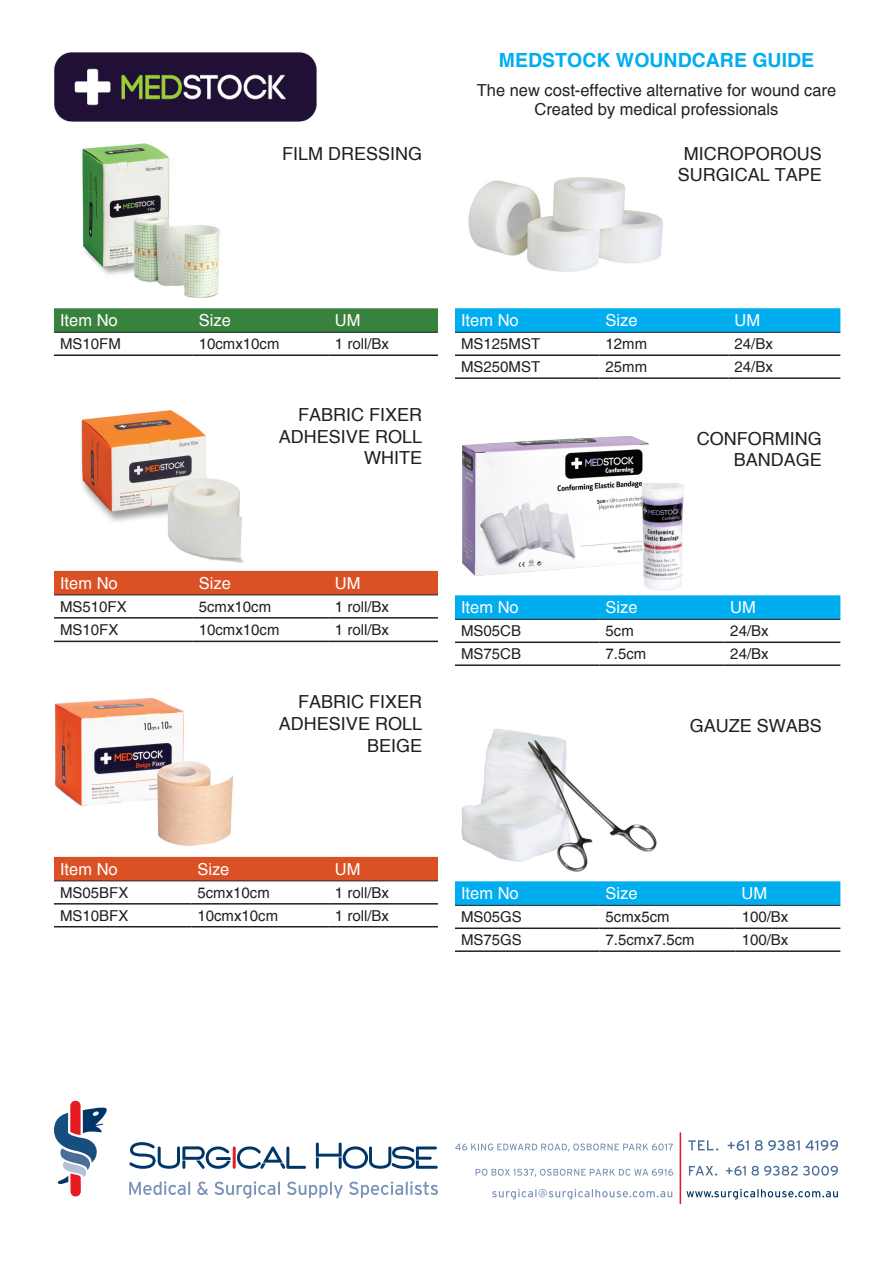
<style>
.page{position:relative;width:893px;height:1263px;background:#fff}
.page>*{position:absolute;margin:0;border:0;box-sizing:border-box;transform-origin:0 0}
.t1{font:700 19.5px "Helvetica";color:#00aeef}
.t2{font:18px/21.6px "Helvetica";color:#231f20;text-align:right}
.t3{font:16.5px "Helvetica";color:#fff}
.t4{font:16.5px/19.8px "Helvetica";color:#231f20;text-align:center}
.t5{font:15px "Helvetica";color:#231f20}
</style>
<div class="page">
<img style="left:82px;top:143px;width:138px;height:155px">
<svg style="left:54px;top:308px;width:384px;height:24px;background:#398340"></svg>
<hr style="left:54px;top:332px;width:139px;height:1px;background:#231f20">
<hr style="left:193px;top:332px;width:136px;height:1px;background:#231f20">
<hr style="left:329px;top:332px;width:109px;height:1px;background:#231f20">
<hr style="left:54px;top:354px;width:139px;height:2px;background:#231f20">
<hr style="left:193px;top:354px;width:136px;height:2px;background:#231f20">
<hr style="left:329px;top:354px;width:109px;height:2px;background:#231f20">
<img style="left:54px;top:410px;width:230px;height:186px">
<div style="left:54px;top:571px;width:384px;height:23px;background:#da5126"></div>
<hr style="left:54px;top:594px;width:139px;height:1px;background:#231f20">
<hr style="left:193px;top:594px;width:136px;height:1px;background:#231f20">
<hr style="left:329px;top:594px;width:109px;height:1px;background:#231f20">
<hr style="left:54px;top:617px;width:139px;height:2px;background:#231f20">
<hr style="left:193px;top:617px;width:136px;height:2px;background:#231f20">
<hr style="left:329px;top:617px;width:109px;height:2px;background:#231f20">
<hr style="left:54px;top:641px;width:139px;height:1px;background:#231f20">
<hr style="left:193px;top:641px;width:136px;height:1px;background:#231f20">
<hr style="left:329px;top:641px;width:109px;height:1px;background:#231f20">
<img style="left:54px;top:697px;width:130px;height:110px">
<img style="left:157px;top:750px;width:85px;height:107px">
<div style="left:54px;top:857px;width:384px;height:23px;background:#da5126"></div>
<hr style="left:54px;top:880px;width:137px;height:1px;background:#231f20">
<hr style="left:191px;top:880px;width:138px;height:1px;background:#231f20">
<hr style="left:329px;top:880px;width:109px;height:1px;background:#231f20">
<hr style="left:54px;top:903px;width:137px;height:1px;background:#231f20">
<hr style="left:191px;top:903px;width:138px;height:1px;background:#231f20">
<hr style="left:329px;top:903px;width:109px;height:1px;background:#231f20">
<hr style="left:54px;top:926px;width:137px;height:1px;background:#231f20">
<hr style="left:191px;top:926px;width:138px;height:1px;background:#231f20">
<hr style="left:329px;top:926px;width:109px;height:1px;background:#231f20">
<img style="left:54px;top:52px;width:263px;height:70px">
<img style="left:468px;top:177px;width:195px;height:95px">
<svg style="left:455px;top:308px;width:385px;height:24px;background:#03aded"></svg>
<hr style="left:455px;top:332px;width:145px;height:1px;background:#231f20">
<hr style="left:600px;top:332px;width:129px;height:1px;background:#231f20">
<hr style="left:729px;top:332px;width:111px;height:1px;background:#231f20">
<hr style="left:455px;top:354px;width:145px;height:2px;background:#231f20">
<hr style="left:600px;top:354px;width:129px;height:2px;background:#231f20">
<hr style="left:729px;top:354px;width:111px;height:2px;background:#231f20">
<hr style="left:455px;top:377px;width:145px;height:2px;background:#231f20">
<hr style="left:600px;top:377px;width:129px;height:2px;background:#231f20">
<hr style="left:729px;top:377px;width:111px;height:2px;background:#231f20">
<svg style="left:455px;top:595px;width:385px;height:24px;background:#03aeee"></svg>
<hr style="left:455px;top:619px;width:145px;height:1px;background:#231f20">
<hr style="left:600px;top:619px;width:124px;height:1px;background:#231f20">
<hr style="left:724px;top:619px;width:116px;height:1px;background:#231f20">
<hr style="left:455px;top:641px;width:145px;height:2px;background:#231f20">
<hr style="left:600px;top:641px;width:124px;height:2px;background:#231f20">
<hr style="left:724px;top:641px;width:116px;height:2px;background:#231f20">
<hr style="left:455px;top:664px;width:145px;height:2px;background:#231f20">
<hr style="left:600px;top:664px;width:124px;height:2px;background:#231f20">
<hr style="left:724px;top:664px;width:116px;height:2px;background:#231f20">
<svg style="left:455px;top:881px;width:385px;height:24px;background:#03aeed"></svg>
<hr style="left:455px;top:905px;width:145px;height:1px;background:#231f20">
<hr style="left:600px;top:905px;width:136px;height:1px;background:#231f20">
<hr style="left:736px;top:905px;width:104px;height:1px;background:#231f20">
<hr style="left:455px;top:927px;width:145px;height:2px;background:#231f20">
<hr style="left:600px;top:927px;width:136px;height:2px;background:#231f20">
<hr style="left:736px;top:927px;width:104px;height:2px;background:#231f20">
<hr style="left:455px;top:950px;width:145px;height:2px;background:#231f20">
<hr style="left:600px;top:950px;width:136px;height:2px;background:#231f20">
<hr style="left:736px;top:950px;width:104px;height:2px;background:#231f20">
<img style="left:462px;top:435px;width:187px;height:141px">
<img style="left:642px;top:483px;width:42px;height:108px">
<img style="left:461px;top:728px;width:196px;height:144px">
<svg style="left:54px;top:1101px;width:53px;height:95px"></svg>
<svg style="left:237px;top:1146px;width:69px;height:23px"></svg>
<hr style="left:233px;top:1146px;width:3px;height:23px;background:#e51a23">
<svg style="left:129px;top:1142px;width:102px;height:27px"></svg>
<svg style="left:316px;top:1142px;width:122px;height:27px"></svg>
<svg style="left:129px;top:1181px;width:61px;height:14px"></svg>
<svg style="left:197px;top:1181px;width:11px;height:14px"></svg>
<svg style="left:214px;top:1181px;width:66px;height:17px"></svg>
<svg style="left:287px;top:1181px;width:56px;height:17px"></svg>
<svg style="left:349px;top:1181px;width:89px;height:17px"></svg>
<hr style="left:680px;top:1132px;width:1px;height:72px;background:#e51a23">
<svg style="left:688px;top:1140px;width:30px;height:10px"></svg>
<svg style="left:728px;top:1140px;width:21px;height:10px"></svg>
<svg style="left:755px;top:1140px;width:45px;height:10px"></svg>
<svg style="left:806px;top:1140px;width:32px;height:10px"></svg>
<svg style="left:689px;top:1166px;width:28px;height:9px"></svg>
<svg style="left:726px;top:1166px;width:112px;height:9px"></svg>
<svg style="left:492px;top:1189px;width:180px;height:10px"></svg>
<svg style="left:686px;top:1189px;width:152px;height:10px"></svg>
<svg style="left:455px;top:1143px;width:218px;height:8px"></svg>
<svg style="left:475px;top:1169px;width:198px;height:8px"></svg>
<p class="t2" style="left:282px;top:143px;width:142px">FILM DRESSING</p>
<h1 class="t1" style="left:499px;top:49px;width:317px">MEDSTOCK WOUNDCARE GUIDE</h1>
<p class="t4" style="left:477px;top:80px;width:361px">The new cost-effective alternative for wound care<br>Created by medical professionals</p>
<p class="t2" style="left:678px;top:143px;width:146px;text-align:center">MICROPOROUS<br>SURGICAL TAPE</p>
<p class="t3" style="left:60px;top:311px;width:59px">Item No</p>
<p class="t3" style="left:199px;top:311px;width:34px">Size</p>
<p class="t3" style="left:335px;top:311px;width:27px">UM</p>
<p class="t5" style="left:60px;top:335px;width:62px">MS10FM</p>
<p class="t5" style="left:199px;top:335px;width:82px">10cmx10cm</p>
<p class="t5" style="left:335px;top:335px;width:56px">1 roll/Bx</p>
<p class="t2" style="left:279px;top:404px;width:145px">FABRIC FIXER<br>ADHESIVE ROLL<br>WHITE</p>
<p class="t3" style="left:461px;top:311px;width:59px">Item No</p>
<p class="t3" style="left:606px;top:311px;width:34px">Size</p>
<p class="t3" style="left:735px;top:311px;width:27px">UM</p>
<p class="t5" style="left:461px;top:335px;width:81px">MS125MST</p>
<p class="t5" style="left:606px;top:335px;width:43px">12mm</p>
<p class="t5" style="left:735px;top:335px;width:40px">24/Bx</p>
<p class="t5" style="left:461px;top:358px;width:81px">MS250MST</p>
<p class="t5" style="left:606px;top:358px;width:43px">25mm</p>
<p class="t5" style="left:735px;top:358px;width:40px">24/Bx</p>
<p class="t2" style="left:697px;top:428px;width:126px">CONFORMING<br>BANDAGE</p>
<p class="t3" style="left:60px;top:573px;width:59px">Item No</p>
<p class="t3" style="left:199px;top:573px;width:34px">Size</p>
<p class="t3" style="left:335px;top:573px;width:27px">UM</p>
<p class="t5" style="left:60px;top:598px;width:68px">MS510FX</p>
<p class="t5" style="left:199px;top:598px;width:74px">5cmx10cm</p>
<p class="t5" style="left:335px;top:598px;width:56px">1 roll/Bx</p>
<p class="t5" style="left:60px;top:621px;width:60px">MS10FX</p>
<p class="t5" style="left:199px;top:621px;width:82px">10cmx10cm</p>
<p class="t5" style="left:335px;top:621px;width:56px">1 roll/Bx</p>
<p class="t2" style="left:279px;top:691px;width:145px">FABRIC FIXER<br>ADHESIVE ROLL<br>BEIGE</p>
<p class="t3" style="left:461px;top:598px;width:59px">Item No</p>
<p class="t3" style="left:606px;top:598px;width:34px">Size</p>
<p class="t3" style="left:730px;top:598px;width:27px">UM</p>
<p class="t5" style="left:461px;top:622px;width:62px">MS05CB</p>
<p class="t5" style="left:606px;top:622px;width:30px">5cm</p>
<p class="t5" style="left:730px;top:622px;width:40px">24/Bx</p>
<p class="t5" style="left:461px;top:645px;width:62px">MS75CB</p>
<p class="t5" style="left:606px;top:645px;width:42px">7.5cm</p>
<p class="t5" style="left:730px;top:645px;width:40px">24/Bx</p>
<p class="t2" style="left:690px;top:715px;width:134px">GAUZE SWABS</p>
<p class="t3" style="left:60px;top:859px;width:59px">Item No</p>
<p class="t3" style="left:197px;top:859px;width:34px">Size</p>
<p class="t3" style="left:335px;top:859px;width:27px">UM</p>
<p class="t5" style="left:60px;top:884px;width:70px">MS05BFX</p>
<p class="t5" style="left:197px;top:884px;width:74px">5cmx10cm</p>
<p class="t5" style="left:335px;top:884px;width:56px">1 roll/Bx</p>
<p class="t5" style="left:60px;top:907px;width:70px">MS10BFX</p>
<p class="t5" style="left:197px;top:907px;width:82px">10cmx10cm</p>
<p class="t5" style="left:335px;top:907px;width:56px">1 roll/Bx</p>
<p class="t3" style="left:461px;top:884px;width:59px">Item No</p>
<p class="t3" style="left:606px;top:884px;width:34px">Size</p>
<p class="t3" style="left:742px;top:884px;width:27px">UM</p>
<p class="t5" style="left:461px;top:908px;width:62px">MS05GS</p>
<p class="t5" style="left:606px;top:908px;width:66px">5cmx5cm</p>
<p class="t5" style="left:742px;top:908px;width:48px">100/Bx</p>
<p class="t5" style="left:461px;top:931px;width:62px">MS75GS</p>
<p class="t5" style="left:606px;top:931px;width:91px">7.5cmx7.5cm</p>
<p class="t5" style="left:742px;top:931px;width:48px">100/Bx</p>
</div>
